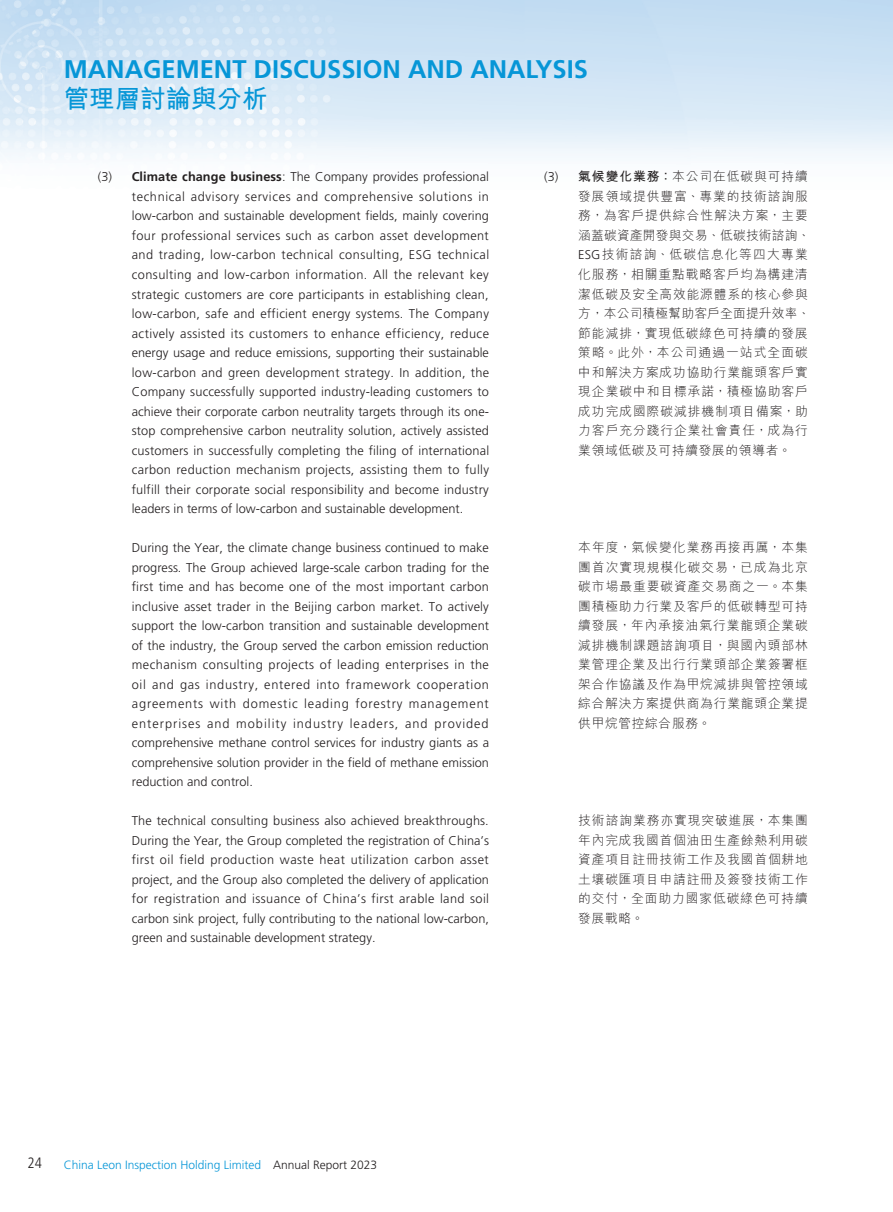
<style>
.page{position:relative;width:893px;height:1212px;background:#fff}
.page>*{position:absolute;margin:0;border:0;box-sizing:border-box;transform-origin:0 0}
.t1{font:700 25.5px "Frutiger LT Std";color:#0696d7}
.t2{font:700 25.5px "M Hei HK";color:#0696d7}
.t3{font:300 condensed 15px "Frutiger LT Std";color:#231f20}
._00_txt{font:300 12.75px/19.5px "Frutiger LT Std";color:#231f20;text-align:justify}
._00_txt-2{font:300 12.75px/19.5px "M Hei HK";letter-spacing:.07em;color:#231f20;text-align:justify}
.t4{font:300 12px "Frutiger LT Std";color:#0696d7}
.s1{font-weight:700}
.s2{font-family:"Frutiger LT Std"}
.s3{color:#231f20}
</style>
<div class="page">
<img style="left:0;top:0;width:893px;height:159px">
<h1 class="t1" style="left:64px;top:54px;width:526px">MANAGEMENT DISCUSSION AND ANALYSIS</h1>
<h1 class="t2" style="left:64px;top:80px;width:205px">管理層討論與分析</h1>
<p class="_00_txt" style="left:132px;top:167px;width:359px;text-indent:-34px">(3) <span class="s1">Climate change business</span>: The Company provides professional technical advisory services and comprehensive solutions in low-carbon and sustainable development fields, mainly covering four professional services such as carbon asset development and trading, low-carbon technical consulting, ESG technical consulting and low-carbon information. All the relevant key strategic customers are core participants in establishing clean, low-carbon, safe and efficient energy systems. The Company actively assisted its customers to enhance efficiency, reduce energy usage and reduce emissions, supporting their sustainable low-carbon and green development strategy. In addition, the Company successfully supported industry-leading customers to achieve their corporate carbon neutrality targets through its one&shy;stop comprehensive carbon neutrality solution, actively assisted customers in successfully completing the filing of international carbon reduction mechanism projects, assisting them to fully fulfill their corporate social responsibility and become industry leaders in terms of low-carbon and sustainable development.</p>
<p class="_00_txt" style="left:132px;top:538px;width:359px">During the Year, the climate change business continued to make progress. The Group achieved large-scale carbon trading for the first time and has become one of the most important carbon inclusive asset trader in the Beijing carbon market. To actively support the low-carbon transition and sustainable development of the industry, the Group served the carbon emission reduction mechanism consulting projects of leading enterprises in the oil and gas industry, entered into framework cooperation agreements with domestic leading forestry management enterprises and mobility industry leaders, and provided comprehensive methane control services for industry giants as a comprehensive solution provider in the field of methane emission reduction and control.</p>
<p class="_00_txt" style="left:132px;top:811px;width:359px">The technical consulting business also achieved breakthroughs.<br>During the Year, the Group completed the registration of China’s first oil field production waste heat utilization carbon asset project, and the Group also completed the delivery of application for registration and issuance of China’s first arable land soil carbon sink project, fully contributing to the national low-carbon, green and sustainable development strategy.</p>
<p class="_00_txt-2" style="left:578px;top:167px;width:233px;text-align:left;text-indent:-34px"><span class="s2">(3)</span> <span class="s1">氣候變化業務：</span>本公司在低碳與可持續發展領域提供豐富、專業的技術諮詢服務，為客戶提供綜合性解決方案，主要涵蓋碳資產開發與交易、低碳技術諮詢、<br><span class="s2">ESG</span>技術諮詢、低碳信息化等四大專業化服務，相關重點戰略客戶均為構建清潔低碳及安全高效能源體系的核心參與方，本公司積極幫助客戶全面提升效率、節能減排，實現低碳綠色可持續的發展策略。此外，本公司通過一站式全面碳中和解決方案成功協助行業龍頭客戶實現企業碳中和目標承諾，積極協助客戶成功完成國際碳減排機制項目備案，助力客戶充分踐行企業社會責任，成為行業領域低碳及可持續發展的領導者。</p>
<p class="_00_txt-2" style="left:578px;top:537px;width:231px">本年度，氣候變化業務再接再厲，本集團首次實現規模化碳交易，已成為北京碳市場最重要碳資產交易商之一。本集團積極助力行業及客戶的低碳轉型可持續發展，年內承接油氣行業龍頭企業碳減排機制課題諮詢項目，與國內頭部林業管理企業及出行行業頭部企業簽署框架合作協議及作為甲烷減排與管控領域綜合解決方案提供商為行業龍頭企業提供甲烷管控綜合服務。</p>
<p class="_00_txt-2" style="left:578px;top:810px;width:231px">技術諮詢業務亦實現突破進展，本集團年內完成我國首個油田生產餘熱利用碳資產項目註冊技術工作及我國首個耕地土壤碳匯項目申請註冊及簽發技術工作的交付，全面助力國家低碳綠色可持續發展戰略。</p>
<p class="t3" style="left:28px;top:1155px;width:16px">24</p>
<p class="t4" style="left:64px;top:1158px;width:315px">China Leon Inspection Holding Limited <span class="s3">Annual Report 2023</span></p>
</div>
